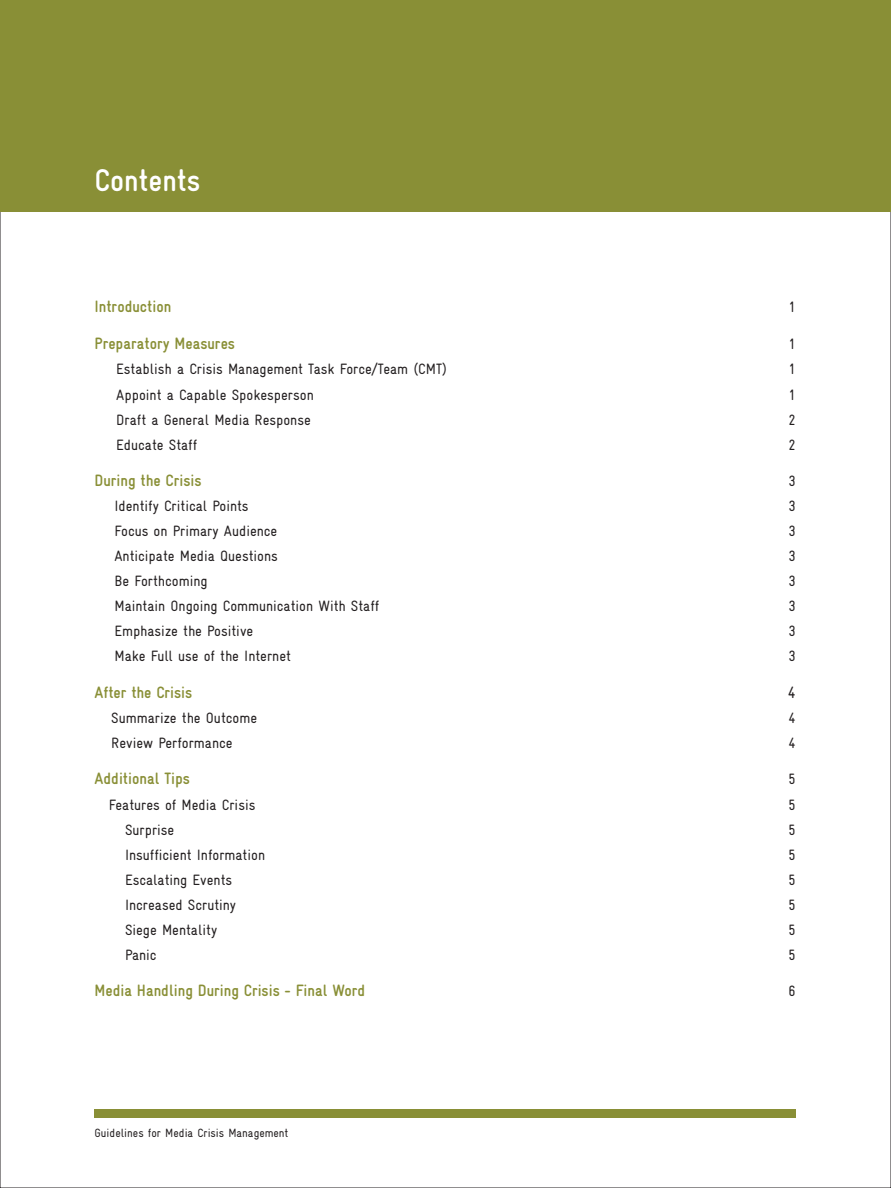
<style>
.page{position:relative;width:891px;height:1188px;background:#fff}
.page>*{position:absolute;margin:0;border:0;box-sizing:border-box;transform-origin:0 0}
.t1{font:700 31.5px "Gravur Condensed";color:#fff}
.t2{font:700 16.5px "Gravur Condensed";color:#898f36}
.t3{font:condensed 16.5px "Gravur";color:#231f20}
.t4{font:condensed 15px "Gravur";color:#231f20}
.t5{font:condensed 12px "Gravur";color:#231f20}
</style>
<div class="page">
<div style="left:0;top:0;width:891px;height:212px;background:#898f36"></div>
<div style="left:94px;top:1109px;width:702px;height:8px;background:#898f36"></div>
<h1 class="t1" style="left:94px;top:163px;width:107px">Contents</h1>
<p class="t2" style="left:95px;top:297px;width:78px">Introduction</p>
<p class="t2" style="left:95px;top:334px;width:142px">Preparatory Measures</p>
<p class="t4" style="left:789px;top:299px;width:9px">1</p>
<p class="t4" style="left:789px;top:335px;width:9px">1</p>
<p class="t4" style="left:116px;top:361px;width:332px">Establish a Crisis Management Task Force/Team (CMT)</p>
<p class="t4" style="left:789px;top:361px;width:9px">1</p>
<p class="t4" style="left:116px;top:386px;width:199px">Appoint a Capable Spokesperson</p>
<p class="t4" style="left:789px;top:386px;width:9px">1</p>
<p class="t4" style="left:116px;top:411px;width:196px">Draft a General Media Response</p>
<p class="t4" style="left:789px;top:411px;width:9px">2</p>
<p class="t4" style="left:116px;top:436px;width:82px">Educate Staff</p>
<p class="t4" style="left:789px;top:436px;width:9px">2</p>
<p class="t4" style="left:789px;top:472px;width:9px">3</p>
<p class="t4" style="left:114px;top:498px;width:136px">Identify Critical Points</p>
<p class="t4" style="left:789px;top:498px;width:9px">3</p>
<p class="t4" style="left:114px;top:523px;width:164px">Focus on Primary Audience</p>
<p class="t4" style="left:789px;top:523px;width:9px">3</p>
<p class="t4" style="left:114px;top:548px;width:165px">Anticipate Media Questions</p>
<p class="t4" style="left:789px;top:548px;width:9px">3</p>
<p class="t4" style="left:114px;top:573px;width:95px">Be Forthcoming</p>
<p class="t4" style="left:789px;top:573px;width:9px">3</p>
<p class="t4" style="left:114px;top:598px;width:266px">Maintain Ongoing Communication With Staff</p>
<p class="t4" style="left:789px;top:598px;width:9px">3</p>
<p class="t4" style="left:114px;top:623px;width:140px">Emphasize the Positive</p>
<p class="t4" style="left:789px;top:623px;width:9px">3</p>
<p class="t4" style="left:114px;top:648px;width:178px">Make Full use of the Internet</p>
<p class="t4" style="left:789px;top:648px;width:9px">3</p>
<p class="t3" style="left:788px;top:683px;width:9px">4</p>
<p class="t4" style="left:111px;top:710px;width:147px">Summarize the Outcome</p>
<p class="t4" style="left:789px;top:710px;width:9px">4</p>
<p class="t4" style="left:111px;top:735px;width:123px">Review Performance</p>
<p class="t4" style="left:789px;top:735px;width:9px">4</p>
<p class="t4" style="left:789px;top:771px;width:9px">5</p>
<p class="t4" style="left:109px;top:796px;width:148px">Features of Media Crisis</p>
<p class="t4" style="left:789px;top:796px;width:9px">5</p>
<p class="t4" style="left:125px;top:821px;width:51px">Surprise</p>
<p class="t4" style="left:789px;top:821px;width:9px">5</p>
<p class="t4" style="left:125px;top:846px;width:142px">Insufficient Information</p>
<p class="t4" style="left:789px;top:846px;width:9px">5</p>
<p class="t4" style="left:125px;top:871px;width:109px">Escalating Events</p>
<p class="t4" style="left:789px;top:871px;width:9px">5</p>
<p class="t4" style="left:125px;top:896px;width:113px">Increased Scrutiny</p>
<p class="t4" style="left:789px;top:896px;width:9px">5</p>
<p class="t4" style="left:125px;top:921px;width:94px">Siege Mentality</p>
<p class="t4" style="left:789px;top:921px;width:9px">5</p>
<p class="t4" style="left:125px;top:947px;width:33px">Panic</p>
<p class="t4" style="left:789px;top:947px;width:9px">5</p>
<p class="t4" style="left:789px;top:983px;width:9px">6</p>
<p class="t2" style="left:95px;top:471px;width:109px">During the Crisis</p>
<p class="t2" style="left:95px;top:683px;width:99px">After the Crisis</p>
<p class="t2" style="left:95px;top:769px;width:97px">Additional Tips</p>
<p class="t2" style="left:95px;top:981px;width:272px">Media Handling During Crisis - Final Word</p>
<p class="t5" style="left:94px;top:1127px;width:196px">Guidelines for Media Crisis Management</p>
</div>
